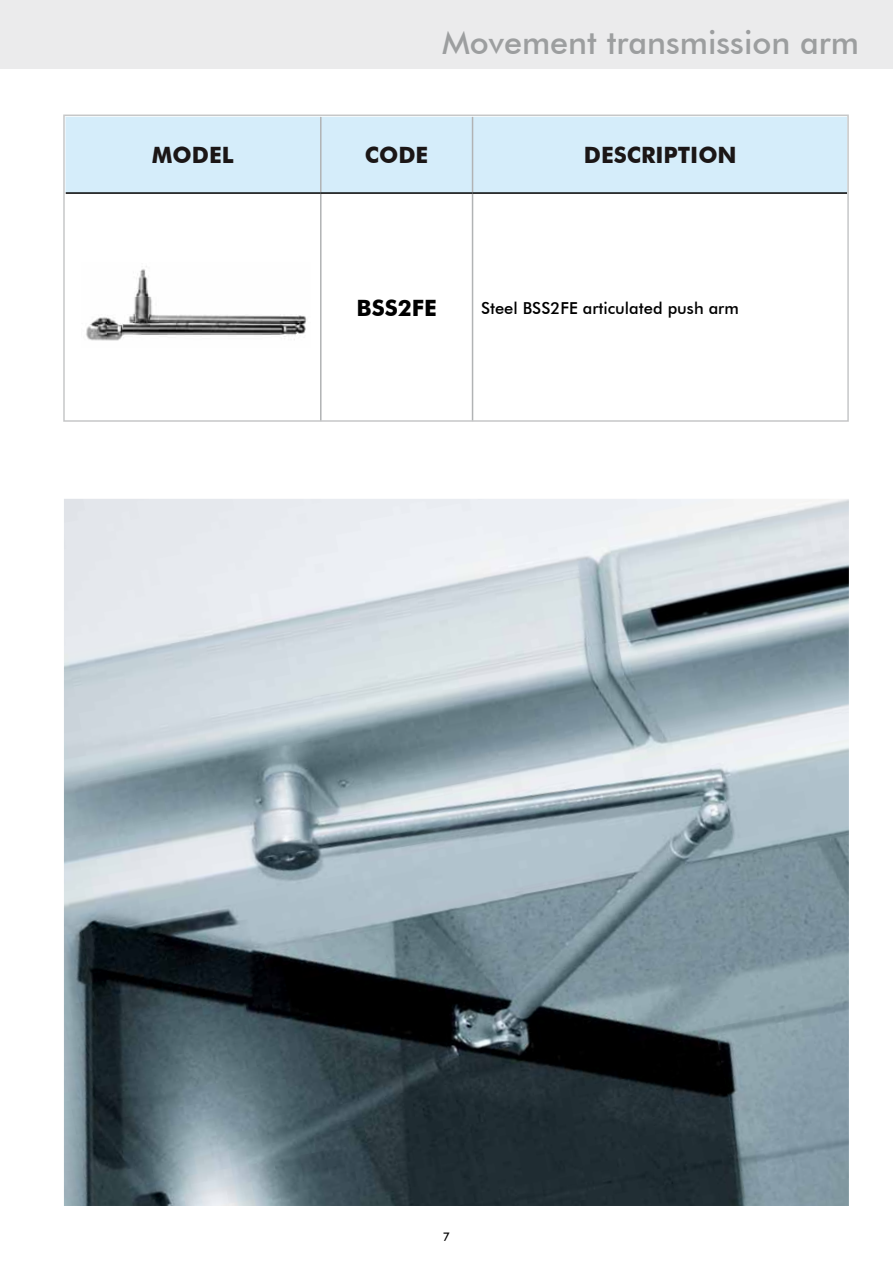
<style>
.page{position:relative;width:893px;height:1263px;background:#fff}
.page>*{position:absolute;margin:0;border:0;box-sizing:border-box;transform-origin:0 0}
.t1{font:500 32.25px "Futura BT";color:#9c9e9f}
.t2{font:700 22.5px "Futura BT";color:#1b1616}
.t3{font:700 22.5px "Futura BT";color:#000}
.t4{font:500 16.5px "Futura BT";color:#000}
.t5{font:500 12px "Futura BT";color:#000}
</style>
<div class="page">
<div style="left:0;top:0;width:893px;height:68px;background:#ebebec"></div>
<div style="left:66px;top:118px;width:780px;height:74px;background:#d5edfa"></div>
<hr style="left:320px;top:117px;width:2px;height:75px;background:#b1b3b4">
<hr style="left:472px;top:117px;width:1px;height:75px;background:#b1b3b4">
<hr style="left:320px;top:194px;width:2px;height:227px;background:#b1b3b4">
<hr style="left:472px;top:194px;width:1px;height:227px;background:#b1b3b4">
<hr style="left:65px;top:192px;width:256px;height:2px;background:#000">
<hr style="left:321px;top:192px;width:152px;height:2px;background:#000">
<hr style="left:473px;top:192px;width:374px;height:2px;background:#000">
<img style="left:86px;top:266px;width:221px;height:75px">
<img style="left:64px;top:499px;width:785px;height:707px">
<div style="left:63px;top:115px;width:786px;height:307px;border:2px solid #c6c7c8"></div>
<h1 class="t1" style="left:442px;top:23px;width:418px">Movement transmission arm</h1>
<h2 class="t2" style="left:152px;top:141px;width:84px">MODEL</h2>
<h2 class="t2" style="left:365px;top:141px;width:65px">CODE</h2>
<h2 class="t2" style="left:584px;top:141px;width:154px">DESCRIPTION</h2>
<h2 class="t3" style="left:356px;top:294px;width:82px">BSS2FE</h2>
<p class="t4" style="left:481px;top:298px;width:259px">Steel BSS2FE articulated push arm</p>
<p class="t5" style="left:443px;top:1230px;width:9px">7</p>
</div>
